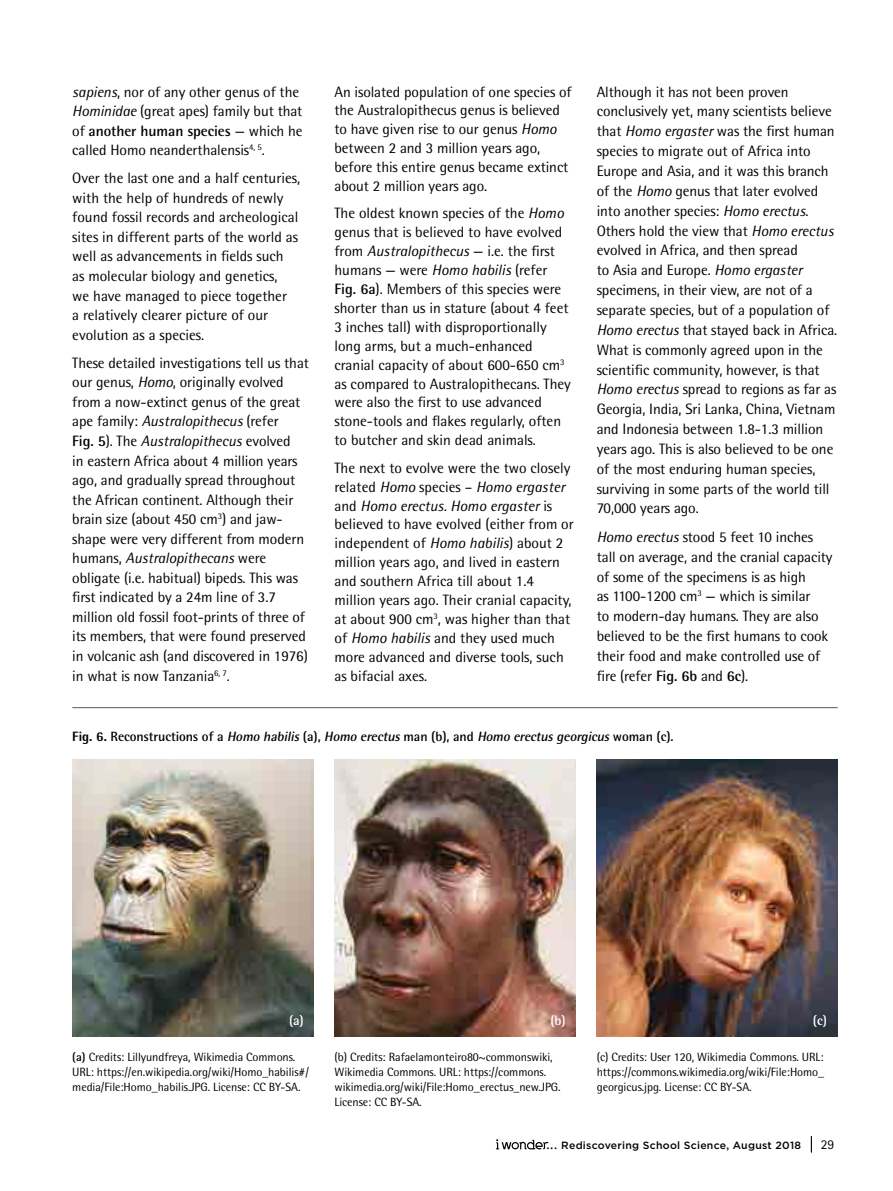
<style>
.page{position:relative;width:893px;height:1191px;background:#fff}
.page>*{position:absolute;margin:0;border:0;box-sizing:border-box;transform-origin:0 0}
.t1{font:15px/18.9px "Rotis Semi Sans";letter-spacing:-.005em;color:#000}
.t2{font:italic 700 13.5px "Rotis Semi Sans";color:#000}
.t3{font:700 13.5px "Rotis Semi Sans";color:#fff}
.t4{font:13.5px "Rotis Sans Serif";color:#000}
.t5{font:12px/15px "Rotis Semi Sans";letter-spacing:-.005em;color:#000}
.t6{font:500 10.5px "Gotham";letter-spacing:.025em;color:#000}
.s1{font-style:italic}
.s2{font-weight:700}
.s3{font-weight:800;font-style:normal}
.s4{font-style:normal}
.s5{font-family:"Bodoni";font-weight:700}
</style>
<div class="page">
<svg style="left:496px;top:1139px;width:53px;height:10px"></svg>
<svg style="left:811px;top:1136px;width:1px;height:16px"></svg>
<hr style="left:72px;top:707px;width:766px;height:1px;background:#58595b">
<img style="left:334px;top:760px;width:241px;height:276px">
<img style="left:597px;top:760px;width:241px;height:276px">
<img style="left:72px;top:760px;width:241px;height:276px">
<p class="t1" style="left:72px;top:82px;width:232px;line-height:19.5px"><span class="s1">sapiens</span>, nor of any other genus of the <span class="s1">Hominidae</span> (great apes) family but that of <span class="s2">another human species</span> — which he called Homo neanderthalensis<sup>4,</sup> <sup>5</sup>.</p>
<p class="t1" style="left:72px;top:168px;width:229px;line-height:19.5px">Over the last one and a half centuries, with the help of hundreds of newly found fossil records and archeological sites in different parts of the world as well as advancements in fields such<br>as molecular biology and genetics,<br>we have managed to piece together<br>a relatively clearer picture of our evolution as a species.</p>
<p class="t1" style="left:72px;top:353px;width:238px;line-height:19.5px">These detailed investigations tell us that our genus, <span class="s1">Homo</span>, originally evolved from a now-extinct genus of the great ape family: <span class="s1">Australopithecus</span> (refer<br><span class="s2">Fig. 5</span>). The <span class="s1">Australopithecus</span> evolved<br>in eastern Africa about 4 million years ago, and gradually spread throughout the African continent. Although their brain size (about 450 cm<sup>3</sup>) and jaw&shy;shape were very different from modern humans, <span class="s1">Australopithecans</span> were obligate (i.e. habitual) bipeds. This was first indicated by a 24m line of 3.7 million old fossil foot-prints of three of its members, that were found preserved in volcanic ash (and discovered in 1976) in what is now Tanzania<sup>6,</sup> <sup>7</sup>.</p>
<p class="t1" style="left:334px;top:82px;width:239px">An isolated population of one species of the Australopithecus genus is believed to have given rise to our genus <span class="s1">Homo </span>between 2 and 3 million years ago, before this entire genus became extinct about 2 million years ago.</p>
<p class="t1" style="left:334px;top:204px;width:238px">The oldest known species of the <span class="s1">Homo </span>genus that is believed to have evolved from <span class="s1">Australopithecus</span> — i.e. the first humans — were <span class="s1">Homo habilis</span> (refer <span class="s2">Fig. 6a</span>). Members of this species were shorter than us in stature (about 4 feet 3 inches tall) with disproportionally long arms, but a much-enhanced cranial capacity of about 600-650 cm<sup>3 </sup>as compared to Australopithecans. They were also the first to use advanced stone-tools and flakes regularly, often to butcher and skin dead animals.</p>
<p class="t1" style="left:334px;top:458px;width:241px">The next to evolve were the two closely related <span class="s1">Homo</span> species – <span class="s1">Homo ergaster </span>and <span class="s1">Homo erectus. Homo ergaster</span> is believed to have evolved (either from or independent of <span class="s1">Homo habilis</span>) about 2 million years ago, and lived in eastern and southern Africa till about 1.4 million years ago. Their cranial capacity, at about 900 cm<sup>3</sup>, was higher than that of <span class="s1">Homo habilis</span> and they used much more advanced and diverse tools, such as bifacial axes.</p>
<p class="t1" style="left:597px;top:81px;width:242px;line-height:19.8px">Although it has not been proven conclusively yet, many scientists believe that <span class="s1">Homo ergaster</span> was the first human species to migrate out of Africa into Europe and Asia, and it was this branch of the <span class="s1">Homo</span> genus that later evolved into another species: <span class="s1">Homo erectus</span>.<br>Others hold the view that <span class="s1">Homo erectus </span>evolved in Africa, and then spread<br>to Asia and Europe. <span class="s1">Homo ergaster </span>specimens, in their view, are not of a separate species, but of a population of <span class="s1">Homo erectus</span> that stayed back in Africa.<br>What is commonly agreed upon in the scientific community, however, is that <span class="s1">Homo erectus</span> spread to regions as far as Georgia, India, Sri Lanka, China, Vietnam and Indonesia between 1.8-1.3 million years ago. This is also believed to be one of the most enduring human species, surviving in some parts of the world till 70,000 years ago.</p>
<p class="t1" style="left:597px;top:527px;width:237px;line-height:19.8px"><span class="s1">Homo erectus</span> stood 5 feet 10 inches tall on average, and the cranial capacity of some of the specimens is as high<br>as 1100-1200 cm<sup>3</sup> — which is similar<br>to modern-day humans. They are also believed to be the first humans to cook their food and make controlled use of fire (refer <span class="s2">Fig. 6b</span> and <span class="s2">6c</span>).</p>
<p class="t2" style="left:72px;top:728px;width:603px"><span class="s3">Fig. 6.</span> <span class="s4">Reconstructions of a</span> Homo habilis<span class="s4">(a),</span> Homo erectus<span class="s4">man (b), and</span> Homo erectusgeorgicus<span class="s4">woman (c).</span></p>
<p class="t3" style="left:289px;top:1011px;width:16px">(a)</p>
<p class="t3" style="left:550px;top:1011px;width:17px">(b)</p>
<p class="t3" style="left:813px;top:1011px;width:16px">(c)</p>
<p class="t5" style="left:72px;top:1049px;width:238px"><span class="s2">(a)</span> Credits: Lillyundfreya, Wikimedia Commons.<br>URL: https://en.wikipedia.org/wiki/Homo_habilis#/ media/File:Homo_habilis.JPG. License: CC BY-SA.</p>
<p class="t5" style="left:334px;top:1049px;width:228px">(b) Credits: Rafaelamonteiro80~commonswiki, Wikimedia Commons. URL: https://commons. wikimedia.org/wiki/File:Homo_erectus_new.JPG.<br>License: CC BY-SA.</p>
<p class="t5" style="left:597px;top:1049px;width:229px;text-align:justify">(c) Credits: User 120, Wikimedia Commons. URL: https://commons.wikimedia.org/wiki/File:Homo_ georgicus.jpg. License: CC BY-SA.</p>
<p class="t6" style="left:547px;top:1138px;width:256px"><span class="s5">...</span> Rediscovering School Science, August 2018</p>
<p class="t4" style="left:821px;top:1137px;width:15px">29</p>
</div>
